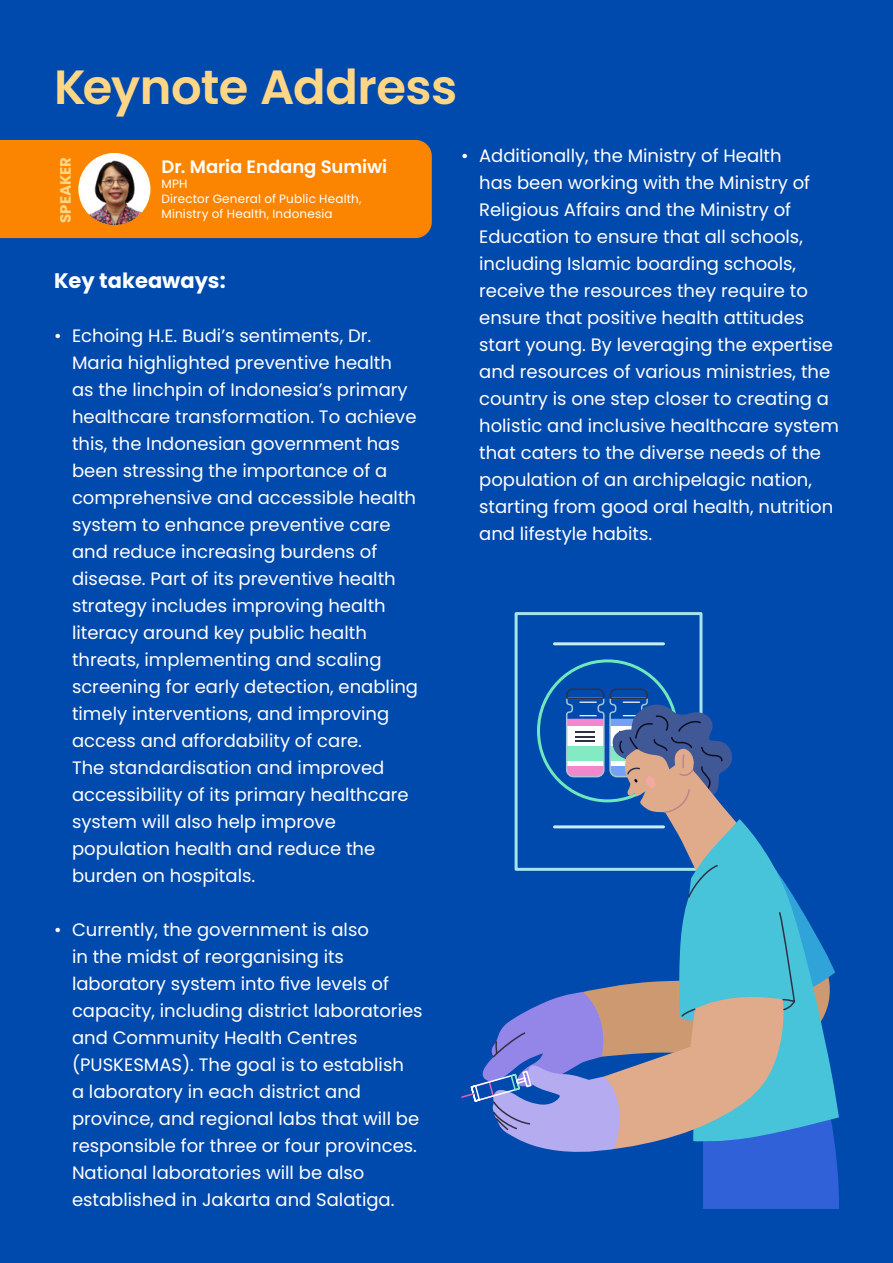
<style>
.page{position:relative;width:893px;height:1263px;background:#004aad}
.page>*{position:absolute;margin:0;border:0;box-sizing:border-box;transform-origin:0 0}
.t1{font:600 48px "Poppins";letter-spacing:-.01em;color:#ffd685}
.t2{font:700 21px "Poppins";color:#fff}
.t3{font:18px/27px "Poppins";color:#fff}
.t4{font:600 18px "Poppins";letter-spacing:-.005em;color:#fff}
.t5{font:700 15px "Poppins";color:#ffd685}
.t6{font:12px/15px "Poppins";letter-spacing:.015em;color:#fff}
</style>
<div class="page">
<div style="left:0;top:140px;width:432px;height:98px;background:#fb8500"></div>
<img style="left:78px;top:153px;width:72px;height:72px;border-radius:36px">
<div style="left:515px;top:612px;width:187px;height:259px;border:3px solid #a6e3ed"></div>
<hr style="left:554px;top:642px;width:109px;height:3px;background:#c9edf5">
<svg style="left:461px;top:688px;width:378px;height:521px"></svg>
<h1 class="t1" style="left:54px;top:60px;width:405px">Keynote Address</h1>
<p class="t5" style="left:57px;top:223px;width:68px;rotate:-90deg">SPEAKER</p>
<p class="t4" style="left:161px;top:157px;width:227px">Dr. Maria Endang Sumiwi</p>
<p class="t6" style="left:161px;top:177px;width:202px">MPH<br>Director General of Public Health,<br>Ministry of Health, Indonesia</p>
<p class="t2" style="left:54px;top:268px;width:173px">Key takeaways:</p>
<p class="t3" style="left:72px;top:322px;width:348px;text-indent:-18px">• Echoing H.E. Budi’s sentiments, Dr.<br>Maria highlighted preventive health<br>as the linchpin of Indonesia’s primary healthcare transformation. To achieve this, the Indonesian government has been stressing the importance of a comprehensive and accessible health system to enhance preventive care and reduce increasing burdens of disease. Part of its preventive health strategy includes improving health literacy around key public health threats, implementing and scaling screening for early detection, enabling timely interventions, and improving access and affordability of care.<br>The standardisation and improved accessibility of its primary healthcare system will also help improve population health and reduce the burden on hospitals.</p>
<p class="t3" style="left:72px;top:916px;width:352px;text-indent:-18px">• Currently, the government is also<br>in the midst of reorganising its laboratory system into five levels of capacity, including district laboratories and Community Health Centres (PUSKESMAS). The goal is to establish<br>a laboratory in each district and province, and regional labs that will be responsible for three or four provinces.<br>National laboratories will be also established in Jakarta and Salatiga.</p>
<p class="t3" style="left:479px;top:142px;width:361px;text-indent:-18px">• Additionally, the Ministry of Health<br>has been working with the Ministry of Religious Affairs and the Ministry of Education to ensure that all schools, including Islamic boarding schools, receive the resources they require to ensure that positive health attitudes start young. By leveraging the expertise and resources of various ministries, the country is one step closer to creating a holistic and inclusive healthcare system that caters to the diverse needs of the population of an archipelagic nation, starting from good oral health, nutrition and lifestyle habits.</p>
</div>
